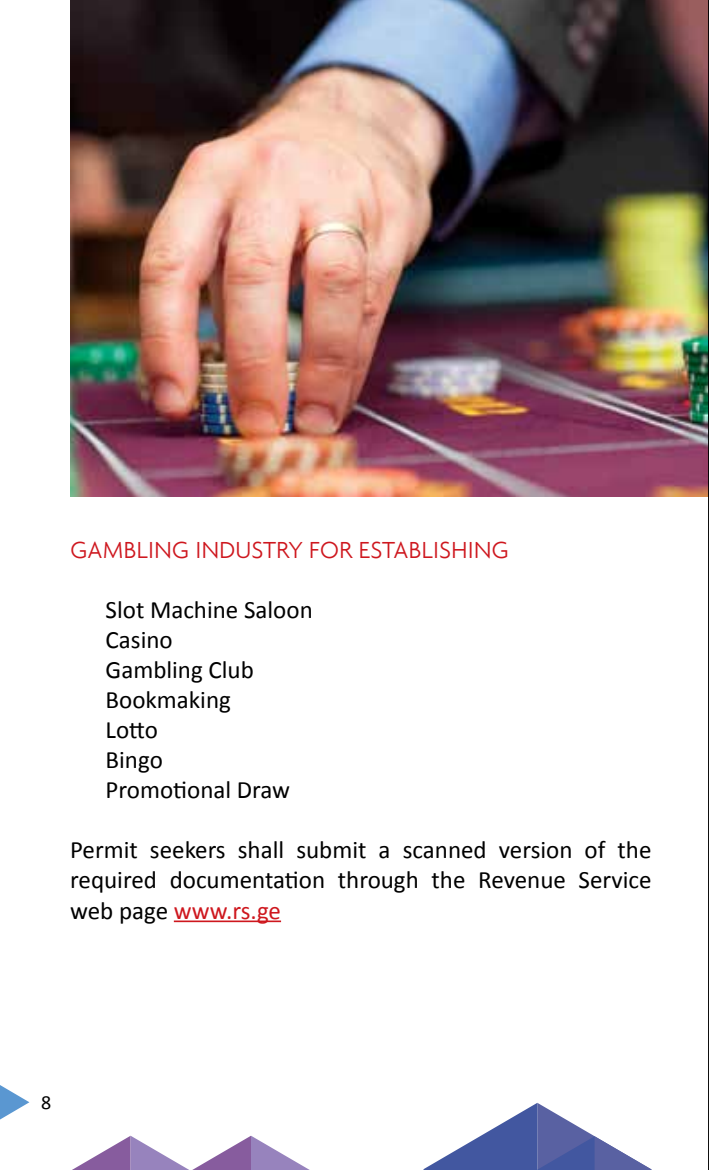
<style>
.page{position:relative;width:709px;height:1170px;background:#fff}
.page>*{position:absolute;margin:0;border:0;box-sizing:border-box;transform-origin:0 0}
.t1{font:25px/30px "Calibri";color:#000}
.t2{font:300 25px "Agenda";letter-spacing:.015em;color:#ce171e}
.t3{font:20px "Calibri";color:#000}
.s1{color:#ce171e}
</style>
<div class="page">
<svg style="left:0;top:1085px;width:29px;height:34px"></svg>
<img style="left:71px;top:0;width:637px;height:496px">
<svg style="left:74px;top:1135px;width:234px;height:34px"></svg>
<svg style="left:424px;top:1102px;width:227px;height:67px"></svg>
<hr style="left:174px;top:920px;width:107px;height:2px;background:#ce171e">
<hr style="left:708px;top:0;width:1px;height:1169px;background:#000">
<p class="t2" style="left:70px;top:535px;width:440px">GAMBLING INDUSTRY FOR ESTABLISHING</p>
<p class="t1" style="left:106px;top:595px;width:209px">Slot Machine Saloon<br>Casino<br>Gambling Club<br>Bookmaking<br>Lotto<br>Bingo<br>Promotional Draw</p>
<p class="t1" style="left:70px;top:835px;width:583px;text-align:justify">Permit seekers shall submit a scanned version of the required documentation through the Revenue Service web page <span class="s1">www.rs.ge</span></p>
<p class="t3" style="left:41px;top:1089px;width:12px">8</p>
</div>
